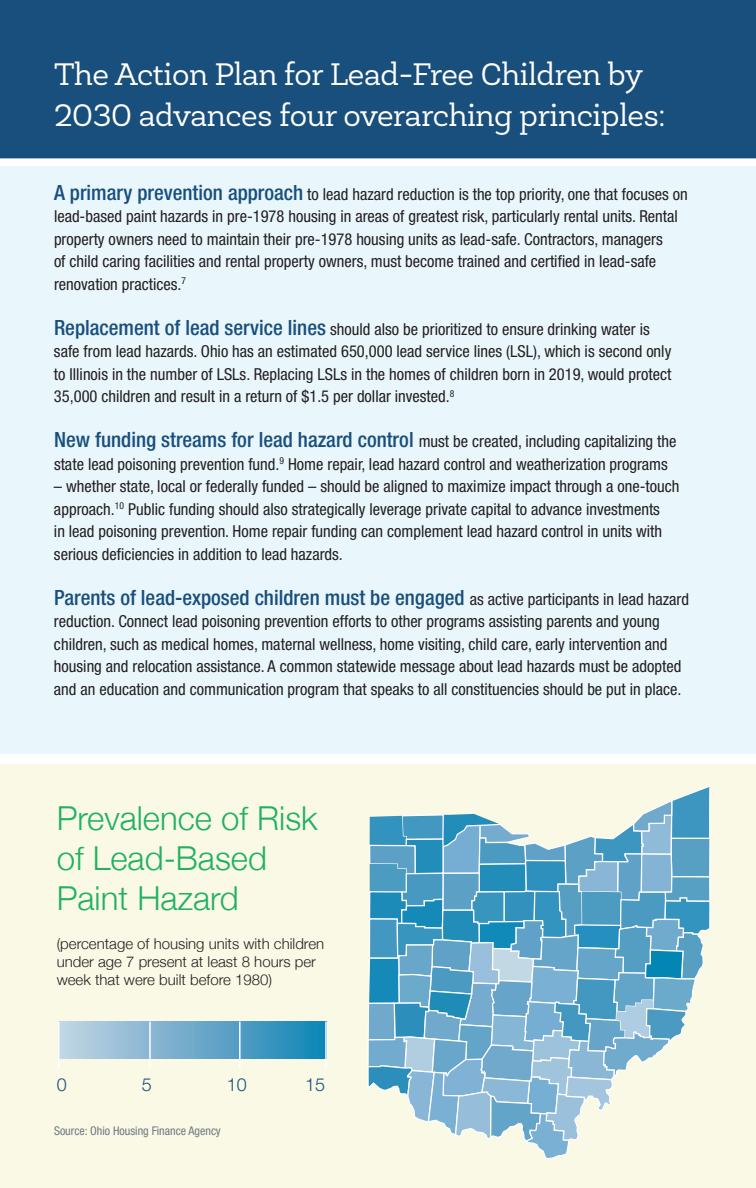
<style>
.page{position:relative;width:756px;height:1188px;background:#fff}
.page>*{position:absolute;margin:0;border:0;box-sizing:border-box;transform-origin:0 0}
.t1{font:300 33px/39.6px "Helvetica Neue";color:#21b161}
.t2{font:31.5px/40.5px "Newslab";letter-spacing:-.01em;color:#fff}
.t3{font:500 condensed 21px "Helvetica Neue LT Pro";color:#194f7c}
.t4{font:300 18px "Helvetica Neue LT Pro";color:#194f7c}
.t5{font:condensed 16.5px/22.5px "Helvetica Neue LT Pro";color:#231f20}
.t6{font:300 15px/18px "Helvetica Neue";color:#231f20}
.t7{font:condensed 12px "Helvetica Neue LT Pro";color:#6f7980}
.s1{font-weight:500;font-size:21px;color:#194f7c}
.s2{font-weight:400;font-size:16.5px;color:#231f20}
</style>
<div class="page">
<div style="left:0;top:765px;width:756px;height:423px;background:#f9f9e5"></div>
<div style="left:59px;top:1021px;width:268px;height:37px;background:linear-gradient(to right,#c7d3e2,#1383b4)"></div>
<div style="left:0;top:0;width:756px;height:158px;background:#194f7c"></div>
<div style="left:0;top:166px;width:756px;height:588px;background:#e9f7fd"></div>
<hr style="left:149px;top:1022px;width:2px;height:46px;background:#fff">
<hr style="left:239px;top:1022px;width:2px;height:46px;background:#fff">
<hr style="left:325px;top:1022px;width:2px;height:46px;background:#fff">
<hr style="left:58px;top:1022px;width:1px;height:46px;background:#fff">
<svg style="left:367px;top:785px;width:344px;height:374px"></svg>
<h2 class="t2" style="left:54px;top:54px;width:613px">The Action Plan for Lead-Free Children by<br>2030 advances four overarching principles:</h2>
<p class="t5" style="left:54px;top:183px;width:635px"><span class="s1">A primary prevention approach</span> to lead hazard reduction is the top priority, one that focuses on lead-based paint hazards in pre-1978 housing in areas of greatest risk, particularly rental units. Rental property owners need to maintain their pre-1978 housing units as lead-safe. Contractors, managers<br>of child caring facilities and rental property owners, must become trained and certified in lead-safe renovation practices.<sup>7</sup></p>
<p class="t5" style="left:54px;top:318px;width:619px"><span class="s1">Replacement of lead service lines</span> should also be prioritized to ensure drinking water is safe from lead hazards. Ohio has an estimated 650,000 lead service lines (LSL), which is second only to Illinois in the number of LSLs. Replacing LSLs in the homes of children born in 2019, would protect 35,000 children and result in a return of $1.5 per dollar invested.<sup>8</sup></p>
<p class="t5" style="left:54px;top:430px;width:624px"><span class="s1">New funding streams for lead hazard control</span> must be created, including capitalizing the state lead poisoning prevention fund.<sup>9</sup> Home repair, lead hazard control and weatherization programs</p>
<p class="t5" style="left:54px;top:475px;width:627px">– whether state, local or federally funded – should be aligned to maximize impact through a one-touch approach.<sup>10</sup> Public funding should also strategically leverage private capital to advance investments<br>in lead poisoning prevention. Home repair funding can complement lead hazard control in units with serious deficiencies in addition to lead hazards.</p>
<p class="t3" style="left:54px;top:585px;width:636px">Parents of lead-exposed children must be engaged <span class="s2">as active participants in lead hazard</span></p>
<p class="t5" style="left:54px;top:610px;width:629px">reduction. Connect lead poisoning prevention efforts to other programs assisting parents and young children, such as medical homes, maternal wellness, home visiting, child care, early intervention and housing and relocation assistance. A common statewide message about lead hazards must be adopted and an education and communication program that speaks to all constituencies should be put in place.</p>
<h1 class="t1" style="left:57px;top:796px;width:263px">Prevalence of Risk of Lead-Based<br>Paint Hazard</h1>
<p class="t6" style="left:57px;top:934px;width:269px">(percentage of housing units with children under age 7 present at least 8 hours per week that were built before 1980)</p>
<p class="t4" style="left:57px;top:1074px;width:12px">0</p>
<p class="t4" style="left:142px;top:1074px;width:12px">5</p>
<p class="t4" style="left:227px;top:1074px;width:22px">10</p>
<p class="t4" style="left:305px;top:1074px;width:22px">15</p>
<p class="t7" style="left:54px;top:1124px;width:168px">Source: Ohio Housing Finance Agency</p>
</div>
